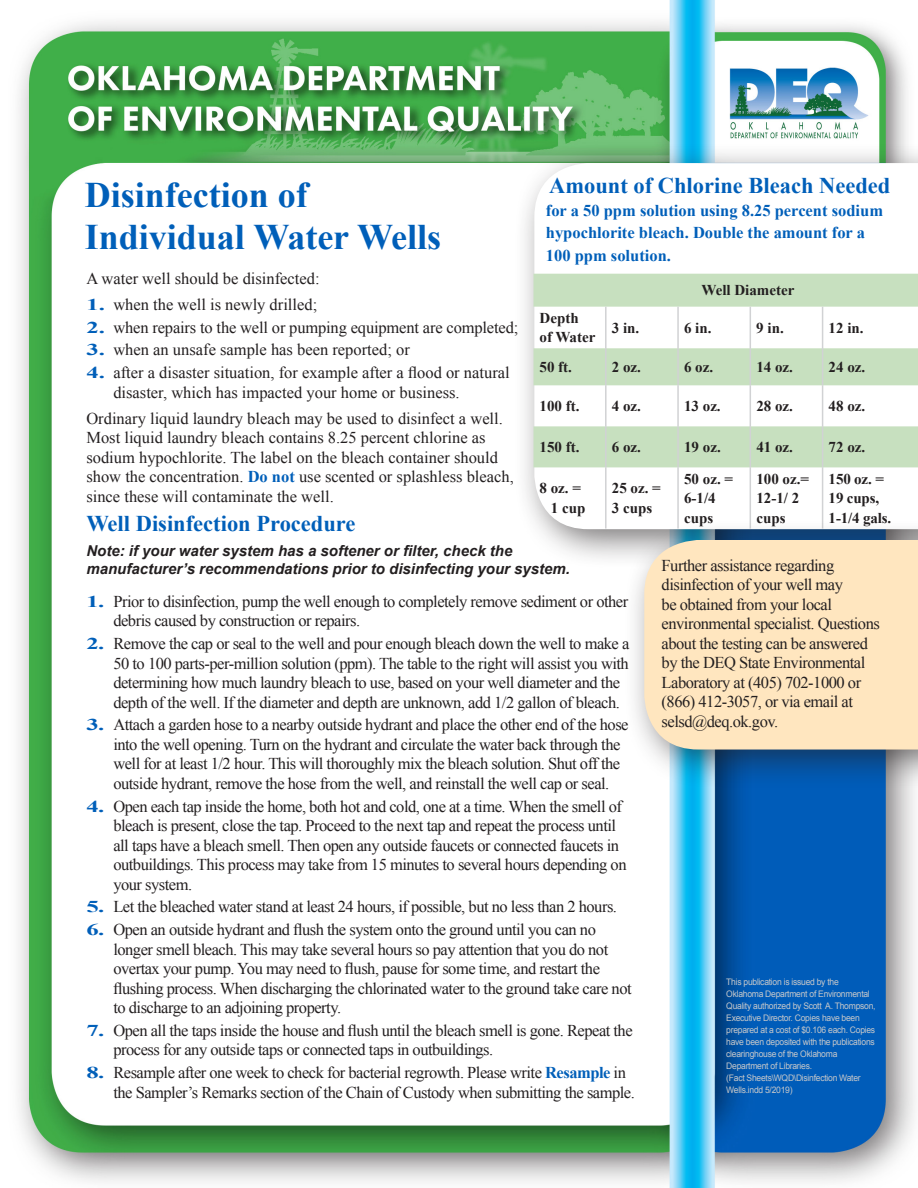
<style>
.page{position:relative;width:918px;height:1188px;background:#fff}
.page>*{position:absolute;margin:0;border:0;box-sizing:border-box;transform-origin:0 0}
.t1{font:700 36px/42px "Times New Roman";color:#005fb9}
.t2{font:700 22.5px "Times New Roman";color:#005fb9}
.t3{font:16.5px/19.5px "Times New Roman";letter-spacing:-.03em;color:#231f20}
.t4{font:16.5px/19.5px "Times New Roman";color:#231f20}
.t5{font:700 16.5px/22.5px "Times New Roman";color:#005fb9}
.t6{font:16.5px "Times New Roman";letter-spacing:-.01em;color:#231f20}
.t7{font:700 15px/19.5px "Times New Roman";color:#231f20}
.t8{font:italic 700 15px/18px "Arial";color:#231f20}
.t9{font:9px/12px "Arial";letter-spacing:-.03em;color:#c7c8ca;scale:.95 1}
.s1{font-weight:700;color:#005fb9}
</style>
<div class="page">
<img style="left:18px;top:0;width:898px;height:1188px">
<div style="left:514px;top:143px;width:404px;height:426px;background:#231f20;opacity:.6"></div>
<svg style="left:534px;top:163px;width:384px;height:366px"></svg>
<svg style="left:534px;top:274px;width:384px;height:193px;fill:#c7e0bf"></svg>
<hr style="left:605px;top:307px;width:2px;height:41px;background:#d1d2d4">
<hr style="left:677px;top:307px;width:2px;height:41px;background:#d1d2d4">
<hr style="left:750px;top:307px;width:1px;height:41px;background:#d1d2d4">
<hr style="left:822px;top:307px;width:1px;height:41px;background:#d1d2d4">
<hr style="left:605px;top:348px;width:2px;height:37px;background:#d1d2d4">
<hr style="left:677px;top:348px;width:2px;height:37px;background:#d1d2d4">
<hr style="left:750px;top:348px;width:1px;height:37px;background:#d1d2d4">
<hr style="left:822px;top:348px;width:1px;height:37px;background:#d1d2d4">
<hr style="left:605px;top:385px;width:2px;height:41px;background:#d1d2d4">
<hr style="left:677px;top:385px;width:2px;height:41px;background:#d1d2d4">
<hr style="left:750px;top:385px;width:1px;height:41px;background:#d1d2d4">
<hr style="left:822px;top:385px;width:1px;height:41px;background:#d1d2d4">
<hr style="left:605px;top:426px;width:2px;height:41px;background:#d1d2d4">
<hr style="left:677px;top:426px;width:2px;height:41px;background:#d1d2d4">
<hr style="left:750px;top:426px;width:1px;height:41px;background:#d1d2d4">
<hr style="left:822px;top:426px;width:1px;height:41px;background:#d1d2d4">
<hr style="left:605px;top:467px;width:2px;height:62px;background:#d1d2d4">
<hr style="left:677px;top:467px;width:2px;height:62px;background:#d1d2d4">
<hr style="left:750px;top:467px;width:1px;height:62px;background:#d1d2d4">
<hr style="left:822px;top:467px;width:1px;height:62px;background:#d1d2d4">
<div style="left:624px;top:519px;width:294px;height:270px;background:#231f20;opacity:.6"></div>
<div style="left:644px;top:540px;width:274px;height:210px;background:#ffe6bf"></div>
<h2 class="t2" style="left:549px;top:170px;width:343px">Amount of Chlorine Bleach Needed</h2>
<p class="t5" style="left:546px;top:199px;width:339px">for a 50 ppm solution using 8.25 percent sodium hypochlorite bleach. Double the amount for a<br>100 ppm solution.</p>
<p class="t7" style="left:702px;top:280px;width:94px">Well Diameter</p>
<p class="t7" style="left:540px;top:308px;width:57px">Depth<br>of Water</p>
<p class="t7" style="left:612px;top:317px;width:29px">3 in.</p>
<p class="t7" style="left:684px;top:317px;width:29px">6 in.</p>
<p class="t7" style="left:756px;top:317px;width:29px">9 in.</p>
<p class="t7" style="left:829px;top:317px;width:37px">12 in.</p>
<p class="t7" style="left:540px;top:357px;width:34px">50 ft.</p>
<p class="t7" style="left:612px;top:357px;width:31px">2 oz.</p>
<p class="t7" style="left:684px;top:357px;width:31px">6 oz.</p>
<p class="t7" style="left:756px;top:357px;width:38px">14 oz.</p>
<p class="t7" style="left:829px;top:357px;width:38px">24 oz.</p>
<p class="t7" style="left:540px;top:396px;width:41px">100 ft.</p>
<p class="t7" style="left:612px;top:396px;width:31px">4 oz.</p>
<p class="t7" style="left:684px;top:396px;width:38px">13 oz.</p>
<p class="t7" style="left:756px;top:396px;width:38px">28 oz.</p>
<p class="t7" style="left:829px;top:396px;width:38px">48 oz.</p>
<p class="t7" style="left:540px;top:437px;width:41px">150 ft.</p>
<p class="t7" style="left:612px;top:437px;width:31px">6 oz.</p>
<p class="t7" style="left:684px;top:437px;width:38px">19 oz.</p>
<p class="t7" style="left:756px;top:437px;width:38px">41 oz.</p>
<p class="t7" style="left:829px;top:437px;width:38px">72 oz.</p>
<p class="t7" style="left:540px;top:478px;width:47px;text-align:right">8 oz. =<br>1 cup</p>
<p class="t7" style="left:612px;top:478px;width:50px">25 oz. =<br>3 cups</p>
<p class="t7" style="left:684px;top:468px;width:50px">50 oz. =<br>6-1/4 cups</p>
<p class="t7" style="left:756px;top:468px;width:54px">100 oz.=<br>12-1/ 2 cups</p>
<p class="t7" style="left:829px;top:468px;width:64px">150 oz. =<br>19 cups,<br>1-1/4 gals.</p>
<p class="t3" style="left:662px;top:555px;width:220px">Further assistance regarding disinfection of your well may<br>be obtained from your local environmental specialist. Questions about the testing can be answered by the DEQ State Environmental<br>Laboratory at (405) 702-1000 or (866) 412-3057, or via email at selsd@deq.ok.gov.</p>
<h1 class="t1" style="left:85px;top:173px;width:358px">Disinfection of<br>Individual Water Wells</h1>
<p class="t4" style="left:86px;top:268px;width:235px">A water well should be disinfected:</p>
<p class="t4" style="left:86px;top:294px;width:232px"><span class="s1">1.</span> when the well is newly drilled;</p>
<p class="t6" style="left:86px;top:316px;width:433px"><span class="s1">2.</span> when repairs to the well or pumping equipment are completed;</p>
<p class="t4" style="left:86px;top:340px;width:325px"><span class="s1">3.</span> when an unsafe sample has been reported; or</p>
<p class="t4" style="left:113px;top:363px;width:398px;text-indent:-27px"><span class="s1">4.</span> after a disaster situation, for example after a flood or natural disaster, which has impacted your home or business.</p>
<p class="t4" style="left:86px;top:408px;width:429px">Ordinary liquid laundry bleach may be used to disinfect a well.<br>Most liquid laundry bleach contains 8.25 percent chlorine as sodium hypochlorite. The label on the bleach container should show the concentration. <span class="s1">Do not</span> use scented or splashless bleach, since these will contaminate the well.</p>
<h2 class="t2" style="left:86px;top:508px;width:271px">Well Disinfection Procedure</h2>
<p class="t8" style="left:86px;top:542px;width:485px">Note: if your water system has a softener or filter, check the manufacturer’s recommendations prior to disinfecting your system.</p>
<p class="t3" style="left:113px;top:591px;width:516px;text-indent:-27px"><span class="s1">1.</span> Prior to disinfection, pump the well enough to completely remove sediment or other debris caused by construction or repairs.</p>
<p class="t3" style="left:113px;top:634px;width:517px;text-indent:-27px"><span class="s1">2.</span> Remove the cap or seal to the well and pour enough bleach down the well to make a 50 to 100 parts-per-million solution (ppm). The table to the right will assist you with determining how much laundry bleach to use, based on your well diameter and the depth of the well. If the diameter and depth are unknown, add 1/2 gallon of bleach.</p>
<p class="t3" style="left:113px;top:715px;width:517px;text-indent:-27px"><span class="s1">3.</span> Attach a garden hose to a nearby outside hydrant and place the other end of the hose into the well opening. Turn on the hydrant and circulate the water back through the well for at least 1/2 hour. This will thoroughly mix the bleach solution. Shut off the outside hydrant, remove the hose from the well, and reinstall the well cap or seal.</p>
<p class="t3" style="left:113px;top:796px;width:515px;text-indent:-27px"><span class="s1">4.</span> Open each tap inside the home, both hot and cold, one at a time. When the smell of bleach is present, close the tap. Proceed to the next tap and repeat the process until all taps have a bleach smell. Then open any outside faucets or connected faucets in outbuildings. This process may take from 15 minutes to several hours depending on your system.</p>
<p class="t3" style="left:86px;top:897px;width:532px"><span class="s1">5.</span> Let the bleached water stand at least 24 hours, if possible, but no less than 2 hours.</p>
<p class="t3" style="left:113px;top:919px;width:520px;text-indent:-27px"><span class="s1">6.</span> Open an outside hydrant and flush the system onto the ground until you can no longer smell bleach. This may take several hours so pay attention that you do not overtax your pump. You may need to flush, pause for some time, and restart the flushing process. When discharging the chlorinated water to the ground take care not to discharge to an adjoining property.</p>
<p class="t3" style="left:113px;top:1020px;width:521px;text-indent:-27px"><span class="s1">7.</span> Open all the taps inside the house and flush until the bleach smell is gone. Repeat the process for any outside taps or connected taps in outbuildings.</p>
<p class="t3" style="left:113px;top:1062px;width:523px;text-indent:-27px"><span class="s1">8.</span> Resample after one week to check for bacterial regrowth. Please write <span class="s1">Resample</span> in the Sampler’s Remarks section of the Chain of Custody when submitting the sample.</p>
<p class="t9" style="left:726px;top:976px;width:159px">This publication is issued by the Oklahoma Department of Environmental Quality authorized by Scott A. Thompson, Executive Director. Copies have been prepared at a cost of $0.106 each. Copies have been deposited with the publications clearinghouse of the Oklahoma Department of Libraries.<br>(Fact Sheets\WQD\Disinfection Water Wells.indd 5/2019)</p>
</div>
